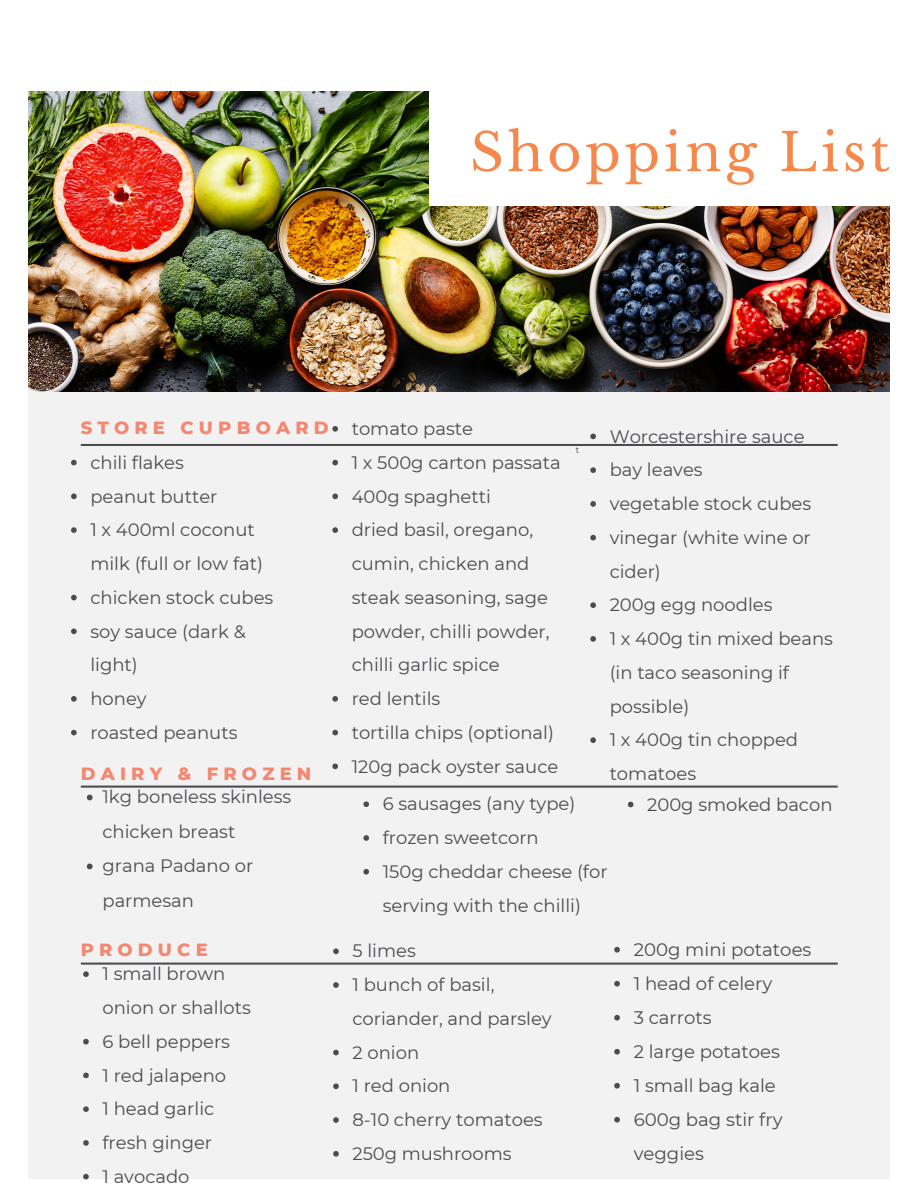
<style>
.page{position:relative;width:918px;height:1188px;background:#fff}
.page>*{position:absolute;margin:0;border:0;box-sizing:border-box;transform-origin:0 0}
.t1{font:52.35px "Libre Baskerville";letter-spacing:.07em;color:#f6884c}
.t2{font:18.15px/34px "Montserrat";color:#4c4b4f}
.t3{font:18px/33.8px "Montserrat";color:#4c4b4f}
.t4{font:800 18px "Montserrat";letter-spacing:.285em;color:#f58770}
.t5{font:8.7px "Montserrat";color:#4c4b4f}
</style>
<div class="page">
<div style="left:28px;top:390px;width:862px;height:789px;background:#f2f2f3"></div>
<svg style="left:81px;top:786px;width:757px;height:2px;background:#6a696d"></svg>
<svg style="left:81px;top:963px;width:757px;height:2px;background:#6a696d"></svg>
<img style="left:28px;top:92px;width:862px;height:299px">
<div style="left:430px;top:74px;width:488px;height:132px;background:#fff"></div>
<svg style="left:83px;top:971px;width:6px;height:6px"></svg>
<svg style="left:83px;top:1039px;width:6px;height:5px"></svg>
<svg style="left:83px;top:1073px;width:6px;height:5px"></svg>
<svg style="left:83px;top:1106px;width:6px;height:6px"></svg>
<svg style="left:83px;top:1140px;width:6px;height:6px"></svg>
<svg style="left:83px;top:1174px;width:6px;height:5px"></svg>
<svg style="left:87px;top:795px;width:6px;height:5px"></svg>
<svg style="left:87px;top:864px;width:6px;height:5px"></svg>
<svg style="left:71px;top:460px;width:6px;height:5px"></svg>
<svg style="left:71px;top:494px;width:6px;height:5px"></svg>
<svg style="left:71px;top:527px;width:6px;height:6px"></svg>
<svg style="left:71px;top:595px;width:6px;height:5px"></svg>
<svg style="left:71px;top:629px;width:6px;height:5px"></svg>
<svg style="left:71px;top:696px;width:6px;height:6px"></svg>
<svg style="left:71px;top:730px;width:6px;height:5px"></svg>
<svg style="left:332px;top:460px;width:6px;height:5px"></svg>
<svg style="left:332px;top:494px;width:6px;height:5px"></svg>
<svg style="left:332px;top:527px;width:6px;height:6px"></svg>
<svg style="left:332px;top:696px;width:6px;height:6px"></svg>
<svg style="left:332px;top:730px;width:6px;height:5px"></svg>
<svg style="left:332px;top:764px;width:6px;height:5px"></svg>
<svg style="left:333px;top:948px;width:6px;height:6px"></svg>
<svg style="left:333px;top:982px;width:6px;height:6px"></svg>
<svg style="left:333px;top:1050px;width:6px;height:5px"></svg>
<svg style="left:333px;top:1083px;width:6px;height:6px"></svg>
<svg style="left:333px;top:1117px;width:6px;height:6px"></svg>
<svg style="left:333px;top:1151px;width:6px;height:6px"></svg>
<svg style="left:614px;top:947px;width:6px;height:6px"></svg>
<svg style="left:614px;top:981px;width:6px;height:6px"></svg>
<svg style="left:614px;top:1015px;width:6px;height:6px"></svg>
<svg style="left:614px;top:1049px;width:6px;height:6px"></svg>
<svg style="left:614px;top:1083px;width:6px;height:6px"></svg>
<svg style="left:614px;top:1117px;width:6px;height:6px"></svg>
<svg style="left:363px;top:801px;width:6px;height:6px"></svg>
<svg style="left:363px;top:835px;width:6px;height:6px"></svg>
<svg style="left:363px;top:869px;width:6px;height:6px"></svg>
<svg style="left:80px;top:426px;width:758px;height:20px"></svg>
<svg style="left:590px;top:467px;width:6px;height:6px"></svg>
<svg style="left:590px;top:501px;width:6px;height:6px"></svg>
<svg style="left:590px;top:535px;width:6px;height:5px"></svg>
<svg style="left:590px;top:602px;width:6px;height:6px"></svg>
<svg style="left:590px;top:636px;width:6px;height:6px"></svg>
<svg style="left:590px;top:737px;width:6px;height:6px"></svg>
<svg style="left:628px;top:802px;width:6px;height:5px"></svg>
<h1 class="t1" style="left:470px;top:120px;width:421px">Shopping List</h1>
<p class="t4" style="left:81px;top:414px;width:249px">STORE CUPBOARD</p>
<p class="t3" style="left:90px;top:445px;width:185px">chili flakes<br>peanut butter<br>1 x 400ml coconut milk (full or low fat) chicken stock cubes soy sauce (dark &amp; light)<br>honey<br>roasted peanuts</p>
<p class="t4" style="left:81px;top:760px;width:232px">DAIRY &amp; FROZEN</p>
<p class="t3" style="left:103px;top:779px;width:190px;line-height:34.5px">1kg boneless skinless chicken breast grana Padano or parmesan</p>
<p class="t4" style="left:81px;top:937px;width:129px">PRODUCE</p>
<p class="t3" style="left:102px;top:956px;width:150px">1 small brown onion or shallots<br>6 bell peppers<br>1 red jalapeno<br>1 head garlic fresh ginger<br>1 avocado</p>
<p class="t3" style="left:352px;top:411px;width:211px">tomato paste<br>1 x 500g carton passata<br>400g spaghetti<br>dried basil, oregano, cumin, chicken and steak seasoning, sage powder, chilli powder, chilli garlic spice<br>red lentils<br>tortilla chips (optional)<br>120g pack oyster sauce</p>
<p class="t3" style="left:610px;top:419px;width:225px">Worcestershire sauce bay leaves<br>vegetable stock cubes vinegar (white wine or cider)<br>200g egg noodles<br>1 x 400g tin mixed beans (in taco seasoning if possible)<br>1 x 400g tin chopped tomatoes</p>
<p class="t3" style="left:647px;top:787px;width:187px">200g smoked bacon</p>
<p class="t5" style="left:576px;top:444px;width:5px">t</p>
<p class="t3" style="left:383px;top:787px;width:226px">6 sausages (any type) frozen sweetcorn<br>150g cheddar cheese (for serving with the chilli)</p>
<p class="t3" style="left:353px;top:934px;width:201px">5 limes<br>1 bunch of basil, coriander, and parsley<br>2 onion<br>1 red onion<br>8-10 cherry tomatoes<br>250g mushrooms</p>
<p class="t2" style="left:634px;top:932px;width:179px">200g mini potatoes<br>1 head of celery<br>3 carrots<br>2 large potatoes<br>1 small bag kale<br>600g bag stir fry veggies</p>
</div>
